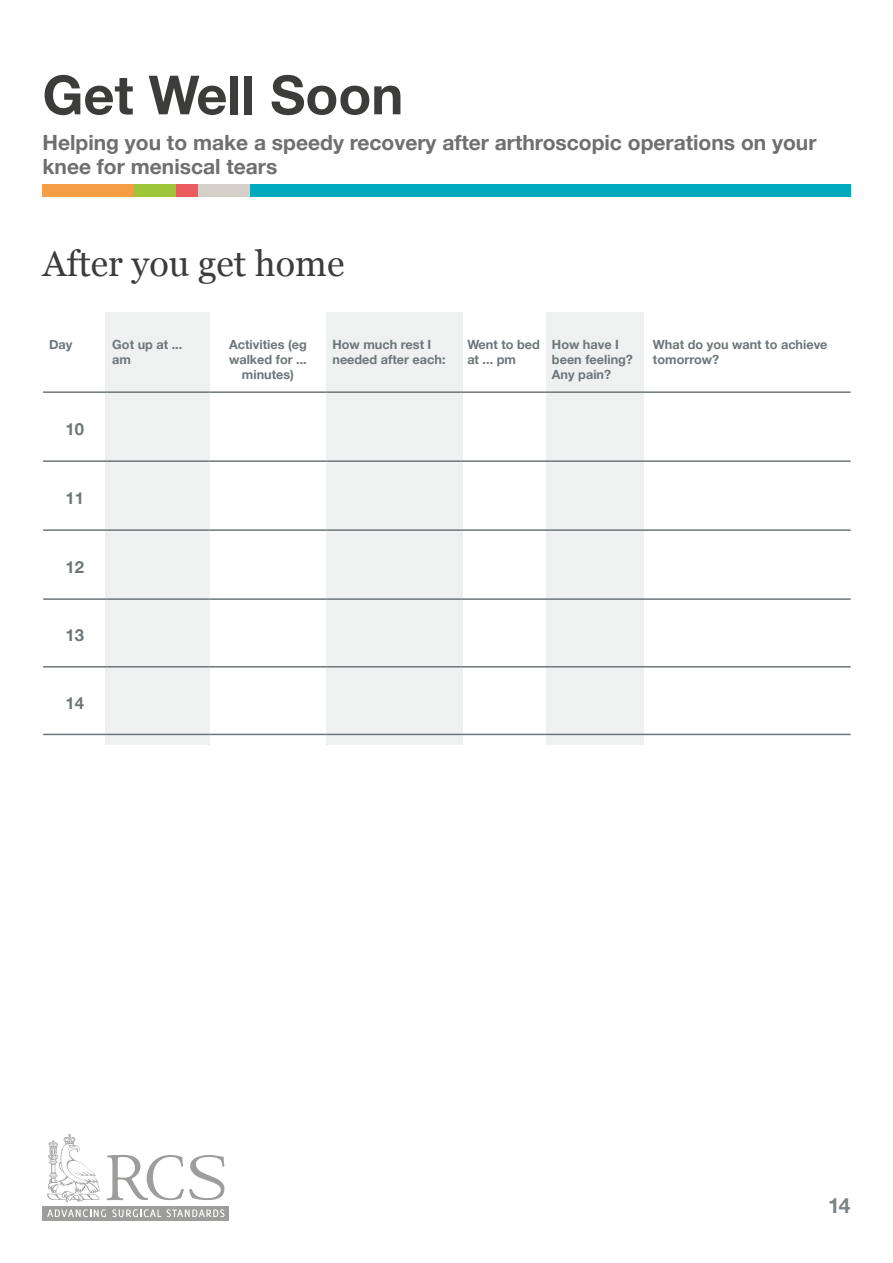
<style>
.page{position:relative;width:893px;height:1263px;background:#fff}
.page>*{position:absolute;margin:0;border:0;box-sizing:border-box;transform-origin:0 0}
.t1{font:700 54px "Helvetica Neue";color:#3c3c3b}
.t2{font:36px "Georgia";color:#3c3c3b}
.t3{font:700 21px/24px "Helvetica Neue";color:#706f6f}
.t4{font:700 21px "Helvetica Neue";color:#7d8488}
.t5{font:700 16.65px "Helvetica Neue";color:#6e767a}
.t6{font:700 12.75px/15.3px "Helvetica Neue";color:#6e767a}
</style>
<div class="page">
<div style="left:250px;top:184px;width:600px;height:13px;background:#00a9bc"></div>
<div style="left:43px;top:184px;width:91px;height:13px;background:#f59d44"></div>
<div style="left:134px;top:184px;width:42px;height:13px;background:#9fc63b"></div>
<div style="left:197px;top:184px;width:53px;height:13px;background:#d6d1c8"></div>
<div style="left:176px;top:184px;width:21px;height:13px;background:#eb5c5f"></div>
<div style="left:43px;top:1206px;width:186px;height:14px;background:#9d9d9c"></div>
<svg style="left:47px;top:1209px;width:59px;height:8px"></svg>
<svg style="left:112px;top:1209px;width:49px;height:8px"></svg>
<svg style="left:167px;top:1209px;width:58px;height:8px"></svg>
<svg style="left:47px;top:1134px;width:52px;height:68px"></svg>
<svg style="left:107px;top:1155px;width:118px;height:45px"></svg>
<div style="left:105px;top:312px;width:104px;height:433px;background:#eef1f0"></div>
<div style="left:327px;top:312px;width:136px;height:433px;background:#eef1f0"></div>
<div style="left:546px;top:312px;width:97px;height:433px;background:#eef1f0"></div>
<hr style="left:43px;top:391px;width:63px;height:2px;background:#6e767a">
<hr style="left:106px;top:391px;width:103px;height:2px;background:#6e767a">
<hr style="left:209px;top:391px;width:117px;height:2px;background:#6e767a">
<hr style="left:326px;top:391px;width:135px;height:2px;background:#6e767a">
<hr style="left:461px;top:391px;width:85px;height:2px;background:#6e767a">
<hr style="left:546px;top:391px;width:101px;height:2px;background:#6e767a">
<hr style="left:647px;top:391px;width:204px;height:2px;background:#6e767a">
<hr style="left:43px;top:460px;width:63px;height:2px;background:#6e767a">
<hr style="left:106px;top:460px;width:103px;height:2px;background:#6e767a">
<hr style="left:209px;top:460px;width:117px;height:2px;background:#6e767a">
<hr style="left:326px;top:460px;width:135px;height:2px;background:#6e767a">
<hr style="left:461px;top:460px;width:85px;height:2px;background:#6e767a">
<hr style="left:546px;top:460px;width:101px;height:2px;background:#6e767a">
<hr style="left:647px;top:460px;width:204px;height:2px;background:#6e767a">
<hr style="left:43px;top:529px;width:63px;height:2px;background:#6e767a">
<hr style="left:106px;top:529px;width:103px;height:2px;background:#6e767a">
<hr style="left:209px;top:529px;width:117px;height:2px;background:#6e767a">
<hr style="left:326px;top:529px;width:135px;height:2px;background:#6e767a">
<hr style="left:461px;top:529px;width:85px;height:2px;background:#6e767a">
<hr style="left:546px;top:529px;width:101px;height:2px;background:#6e767a">
<hr style="left:647px;top:529px;width:204px;height:2px;background:#6e767a">
<hr style="left:43px;top:598px;width:63px;height:2px;background:#6e767a">
<hr style="left:106px;top:598px;width:103px;height:2px;background:#6e767a">
<hr style="left:209px;top:598px;width:117px;height:2px;background:#6e767a">
<hr style="left:326px;top:598px;width:135px;height:2px;background:#6e767a">
<hr style="left:461px;top:598px;width:85px;height:2px;background:#6e767a">
<hr style="left:546px;top:598px;width:101px;height:2px;background:#6e767a">
<hr style="left:647px;top:598px;width:204px;height:2px;background:#6e767a">
<hr style="left:43px;top:666px;width:63px;height:1px;background:#6e767a">
<hr style="left:106px;top:666px;width:103px;height:1px;background:#6e767a">
<hr style="left:209px;top:666px;width:117px;height:1px;background:#6e767a">
<hr style="left:326px;top:666px;width:135px;height:1px;background:#6e767a">
<hr style="left:461px;top:666px;width:85px;height:1px;background:#6e767a">
<hr style="left:546px;top:666px;width:101px;height:1px;background:#6e767a">
<hr style="left:647px;top:666px;width:204px;height:1px;background:#6e767a">
<hr style="left:43px;top:734px;width:63px;height:1px;background:#6e767a">
<hr style="left:106px;top:734px;width:103px;height:1px;background:#6e767a">
<hr style="left:209px;top:734px;width:117px;height:1px;background:#6e767a">
<hr style="left:326px;top:734px;width:135px;height:1px;background:#6e767a">
<hr style="left:461px;top:734px;width:85px;height:1px;background:#6e767a">
<hr style="left:546px;top:734px;width:101px;height:1px;background:#6e767a">
<hr style="left:647px;top:734px;width:204px;height:1px;background:#6e767a">
<h1 class="t1" style="left:43px;top:46px;width:362px">Get Well Soon</h1>
<h3 class="t3" style="left:43px;top:129px;width:775px">Helping you to make a speedy recovery after arthroscopic operations on your knee for meniscal tears</h3>
<h2 class="t2" style="left:43px;top:242px;width:303px">After you get home</h2>
<p class="t6" style="left:49px;top:336px;width:25px">Day</p>
<p class="t6" style="left:112px;top:336px;width:72px">Got up at ... am</p>
<p class="t6" style="left:229px;top:336px;width:79px;text-align:center">Activities (eg walked for ... minutes)</p>
<p class="t6" style="left:332px;top:336px;width:115px">How much rest I needed after each:</p>
<p class="t6" style="left:467px;top:336px;width:74px">Went to bed at ... pm</p>
<p class="t6" style="left:552px;top:336px;width:83px">How have I been feeling?<br>Any pain?</p>
<p class="t6" style="left:653px;top:336px;width:176px">What do you want to achieve tomorrow?</p>
<h3 class="t5" style="left:65px;top:414px;width:20px">10</h3>
<h3 class="t5" style="left:65px;top:483px;width:20px">11</h3>
<h3 class="t5" style="left:65px;top:552px;width:20px">12</h3>
<h3 class="t5" style="left:65px;top:620px;width:20px">13</h3>
<h3 class="t5" style="left:65px;top:688px;width:20px">14</h3>
<h3 class="t4" style="left:828px;top:1186px;width:24px">14</h3>
</div>
